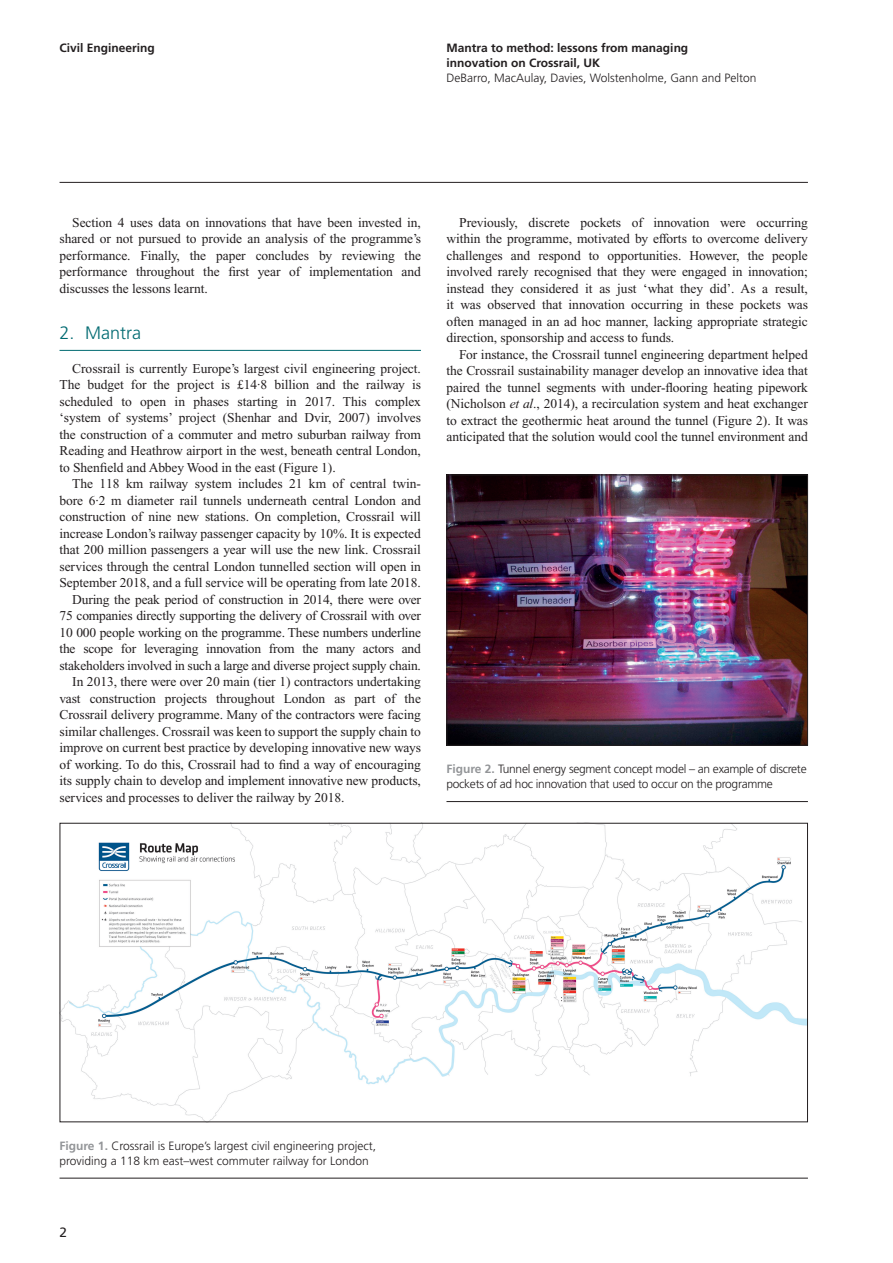
<style>
.page{position:relative;width:893px;height:1263px;background:#fff}
.page>*{position:absolute;margin:0;border:0;box-sizing:border-box;transform-origin:0 0}
.t1{font:300 18px "Frutiger LT Std";color:#006a71}
.t2{font:13.5px/16.5px "Times New Roman PS Pro";letter-spacing:-.005em;color:#231f20;text-align:justify}
.t3{font:13.5px "Frutiger LT Std";color:#231f20}
.t4{font:300 12px/15px "Frutiger LT Std";color:#231f20}
.t5{font:300 12px/15px "Frutiger LT Std";letter-spacing:-.025em;color:#231f20}
.t6{font:700 12px/15px "Frutiger LT Std";color:#231f20}
.s1{font-style:italic}
.s2{font-weight:700;color:#939598}
</style>
<div class="page">
<hr style="left:60px;top:182px;width:748px;height:1px;background:#231f20">
<hr style="left:60px;top:350px;width:361px;height:1px;background:#006a71">
<img style="left:62px;top:825px;width:744px;height:295px">
<hr style="left:60px;top:1178px;width:748px;height:1px;background:#231f20">
<hr style="left:446px;top:801px;width:362px;height:1px;background:#231f20">
<img style="left:448px;top:476px;width:358px;height:268px">
<div style="left:446px;top:474px;width:362px;height:272px;border:1px solid #231f20"></div>
<p class="t6" style="left:60px;top:40px;width:97px">Civil Engineering</p>
<p class="t6" style="left:446px;top:40px;width:243px">Mantra to method: lessons from managing innovation on Crossrail, UK</p>
<p class="t4" style="left:446px;top:70px;width:311px">DeBarro, MacAulay, Davies, Wolstenholme, Gann and Pelton</p>
<p class="t2" style="left:60px;top:215px;width:363px;text-indent:13px">Section 4 uses data on innovations that have been invested in, shared or not pursued to provide an analysis of the programme’s performance. Finally, the paper concludes by reviewing the performance throughout the first year of implementation and discusses the lessons learnt.</p>
<h1 class="t1" style="left:60px;top:323px;width:83px">2. Mantra</h1>
<p class="t2" style="left:60px;top:361px;width:363px;text-indent:13px">Crossrail is currently Europe’s largest civil engineering project.<br>The budget for the project is £14·8 billion and the railway is scheduled to open in phases starting in 2017. This complex ‘system of systems’ project (Shenhar and Dvir, 2007) involves the construction of a commuter and metro suburban railway from Reading and Heathrow airport in the west, beneath central London, to Shenfield and Abbey Wood in the east (Figure 1).</p>
<p class="t2" style="left:72px;top:476px;width:350px">The 118 km railway system includes 21 km of central twin-</p>
<p class="t2" style="left:60px;top:493px;width:363px">bore 6·2 m diameter rail tunnels underneath central London and</p>
<p class="t2" style="left:60px;top:509px;width:363px">construction of nine new stations. On completion, Crossrail will</p>
<p class="t2" style="left:60px;top:526px;width:363px">increase London’s railway passenger capacity by 10%. It is expected</p>
<p class="t2" style="left:60px;top:542px;width:363px">that 200 million passengers a year will use the new link. Crossrail</p>
<p class="t2" style="left:60px;top:559px;width:363px">services through the central London tunnelled section will open in</p>
<p class="t2" style="left:60px;top:575px;width:363px">September 2018, and a full service will be operating from late 2018.</p>
<p class="t2" style="left:72px;top:592px;width:350px">During the peak period of construction in 2014, there were over</p>
<p class="t2" style="left:60px;top:608px;width:363px">75 companies directly supporting the delivery of Crossrail with over</p>
<p class="t2" style="left:60px;top:625px;width:363px">10 000 people working on the programme. These numbers underline</p>
<p class="t2" style="left:60px;top:641px;width:363px">the scope for leveraging innovation from the many actors and</p>
<p class="t2" style="left:60px;top:658px;width:363px">stakeholders involved in such a large and diverse project supply chain.</p>
<p class="t2" style="left:72px;top:674px;width:350px">In 2013, there were over 20 main (tier 1) contractors undertaking</p>
<p class="t2" style="left:60px;top:691px;width:363px">vast construction projects throughout London as part of the</p>
<p class="t2" style="left:60px;top:707px;width:363px">Crossrail delivery programme. Many of the contractors were facing</p>
<p class="t2" style="left:60px;top:724px;width:363px">similar challenges. Crossrail was keen to support the supply chain to</p>
<p class="t2" style="left:60px;top:740px;width:363px">improve on current best practice by developing innovative new ways</p>
<p class="t2" style="left:60px;top:756px;width:363px">of working. To do this, Crossrail had to find a way of encouraging</p>
<p class="t2" style="left:60px;top:773px;width:363px">its supply chain to develop and implement innovative new products,</p>
<p class="t2" style="left:60px;top:789px;width:287px">services and processes to deliver the railway by 2018.</p>
<p class="t2" style="left:446px;top:215px;width:363px;text-indent:13px">Previously, discrete pockets of innovation were occurring within the programme, motivated by efforts to overcome delivery challenges and respond to opportunities. However, the people involved rarely recognised that they were engaged in innovation; instead they considered it as just ‘what they did’. As a result, it was observed that innovation occurring in these pockets was often managed in an ad hoc manner, lacking appropriate strategic direction, sponsorship and access to funds.</p>
<p class="t2" style="left:446px;top:347px;width:363px;text-indent:13px">For instance, the Crossrail tunnel engineering department helped the Crossrail sustainability manager develop an innovative idea that paired the tunnel segments with under-flooring heating pipework (Nicholson <span class="s1">et al</span>., 2014), a recirculation system and heat exchanger to extract the geothermic heat around the tunnel (Figure 2). It was anticipated that the solution would cool the tunnel environment and</p>
<p class="t5" style="left:446px;top:762px;width:362px"><span class="s2">Figure 2.</span> Tunnel energy segment concept model – an example of discrete pockets of ad hoc innovation that used to occur on the programme</p>
<p class="t4" style="left:60px;top:1138px;width:318px"><span class="s2">Figure 1.</span> Crossrail is Europe’s largest civil engineering project, providing a 118 km east–west commuter railway for London</p>
<p class="t3" style="left:60px;top:1225px;width:9px">2</p>
</div>
